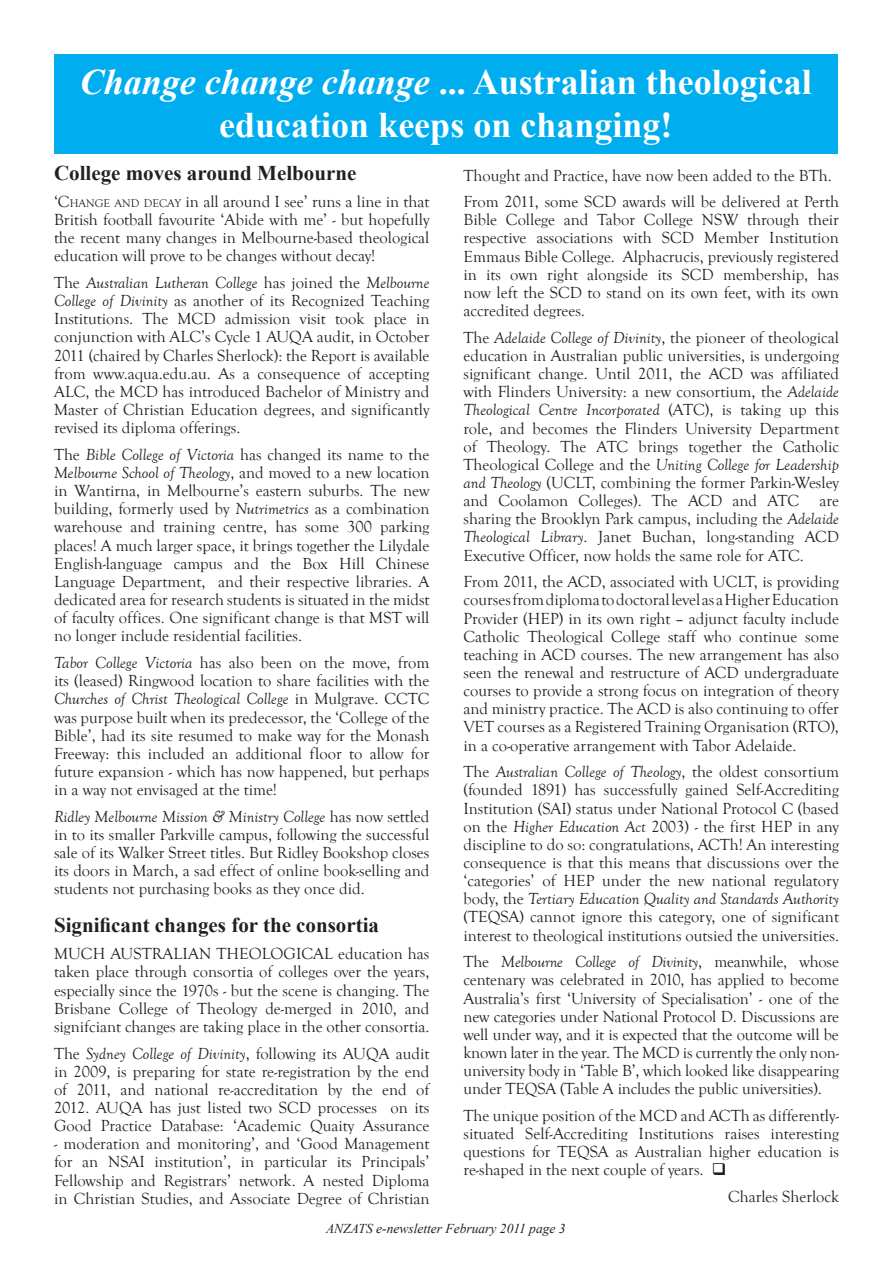
<style>
.page{position:relative;width:893px;height:1263px;background:#fff}
.page>*{position:absolute;margin:0;border:0;box-sizing:border-box;transform-origin:0 0}
.Heading_1{font:700 36px/43.2px "Times New Roman";color:#fff;text-align:center}
.Heading_1-2{font:700 21px "Times New Roman";color:#231f20}
.Article_text{font:16.5px/18.1px "Goudy Old Style T";color:#231f20;text-align:justify}
.Article_text-2{font:16.5px "Goudy Old Style T";color:#231f20}
.t1{font:italic 13.5px "Times New Roman";color:#231f20}
.s1{font-style:italic}
.s2{font-style:inherit}
.s3{font-size:11.55px}
</style>
<div class="page">
<div style="left:54px;top:54px;width:784px;height:99px;background:#00aeef"></div>
<p class="Heading_1" style="left:80px;top:60px;width:734px"><span class="s1">Change change change</span> ... Australian theological education keeps on changing!</p>
<p class="Heading_1-2" style="left:54px;top:158px;width:304px">College moves around Melbourne</p>
<p class="Article_text" style="left:54px;top:193px;width:377px">‘<span class="s2">C</span><span class="s3">HANGE AND DECAY</span> in all around I see’ runs a line in that British football favourite ‘Abide with me’ - but hopefully the recent many changes in Melbourne-based theological education will prove to be changes without decay!</p>
<p class="Article_text" style="left:54px;top:274px;width:377px">The <span class="s1">Australian Lutheran College</span> has joined the <span class="s1">Melbourne College of Divinity</span> as another of its Recognized Teaching Institutions. The MCD admission visit took place in conjunction with ALC’s Cycle 1 AUQA audit, in October 2011 (chaired by Charles Sherlock): the Report is available from www.aqua.edu.au. As a consequence of accepting ALC, the MCD has introduced Bachelor of Ministry and Master of Christian Education degrees, and significantly revised its diploma offerings.</p>
<p class="Article_text" style="left:54px;top:446px;width:377px">The <span class="s1">Bible College of Victoria</span> has changed its name to the <span class="s1">Melbourne School of Theology</span>, and moved to a new location in Wantirna, in Melbourne’s eastern suburbs. The new building, formerly used by <span class="s1">Nutrimetrics</span> as a combination warehouse and training centre, has some 300 parking places! A much larger space, it brings together the Lilydale English-language campus and the Box Hill Chinese Language Department, and their respective libraries. A dedicated area for research students is situated in the midst of faculty offices. One significant change is that MST will no longer include residential facilities.</p>
<p class="Article_text" style="left:54px;top:654px;width:377px"><span class="s1">Tabor College Victoria</span> has also been on the move, from its (leased) Ringwood location to share facilities with the <span class="s1">Churches of Christ Theological College</span> in Mulgrave. CCTC was purpose built when its predecessor, the ‘College of the Bible’, had its site resumed to make way for the Monash Freeway: this included an additional floor to allow for future expansion - which has now happened, but perhaps in a way not envisaged at the time!</p>
<p class="Article_text" style="left:54px;top:808px;width:377px"><span class="s1">Ridley Melbourne Mission &amp; Ministry College</span> has now settled in to its smaller Parkville campus, following the successful sale of its Walker Street titles. But Ridley Bookshop closes its doors in March, a sad effect of online book-selling and students not purchasing books as they once did.</p>
<p class="Heading_1-2" style="left:54px;top:911px;width:327px">Significant changes for the consortia</p>
<p class="Article_text-2" style="left:54px;top:945px;width:185px">MUCH AUSTRALIAN THEO</p>
<p class="Article_text" style="left:463px;top:166px;width:370px">Thought and Practice, have now been added to the BTh.</p>
<p class="Article_text" style="left:463px;top:193px;width:377px">From 2011, some SCD awards will be delivered at Perth Bible College and Tabor College NSW through their respective associations with SCD Member Institution Emmaus Bible College. Alphacrucis, previously registered in its own right alongside its SCD membership, has now left the SCD to stand on its own feet, with its own accredited degrees.</p>
<p class="Article_text" style="left:463px;top:329px;width:377px">The <span class="s1">Adelaide College of Divinity</span>, the pioneer of theological education in Australian public universities, is undergoing significant change. Until 2011, the ACD was affiliated with Flinders University: a new consortium, the <span class="s1">Adelaide Theological Centre Incorporated</span> (ATC), is taking up this role, and becomes the Flinders University Department of Theology. The ATC brings together the Catholic Theological College and the <span class="s1">Uniting College for Leadership and Theology</span> (UCLT, combining the former Parkin-Wesley and Coolamon Colleges). The ACD and ATC are sharing the Brooklyn Park campus, including the <span class="s1">Adelaide Theological Library</span>. Janet Buchan, long-standing ACD Executive Officer, now holds the same role for ATC.</p>
<p class="Article_text" style="left:463px;top:573px;width:377px">From 2011, the ACD, associated with UCLT, is providing coursesfromdiplomatodoctorallevelasaHigherEducation Provider (HEP) in its own right – adjunct faculty include Catholic Theological College staff who continue some teaching in ACD courses. The new arrangement has also seen the renewal and restructure of ACD undergraduate courses to provide a strong focus on integration of theory and ministry practice. The ACD is also continuing to offer VET courses as a Registered Training Organisation (RTO), in a co-operative arrangement with Tabor Adelaide.</p>
<p class="Article_text" style="left:463px;top:763px;width:377px">The <span class="s1">Australian College of Theology</span>, the oldest consortium (founded 1891) has successfully gained Self-Accrediting Institution (SAI) status under National Protocol C (based on the <span class="s1">Higher Education Act</span> 2003) - the first HEP in any discipline to do so: congratulations, ACTh! An interesting consequence is that this means that discussions over the ‘categories’ of HEP under the new national regulatory body, the <span class="s1">Tertiary Education Quality and Standards Authority </span>(TEQSA) cannot ignore this category, one of significant interest to theological institutions outsied the universities.</p>
<p class="Article_text" style="left:463px;top:953px;width:377px">The <span class="s1">Melbourne College of Divinity</span>, meanwhile, whose centenary was celebrated in 2010, has applied to become Australia’s first ‘University of Specialisation’ - one of the new categories under National Protocol D. Discussions are well under way, and it is expected that the outcome will be known later in the year. The MCD is currently the only non&shy;university body in ‘Table B’, which looked like disappearing under TEQSA (Table A includes the public universities).</p>
<p class="Article_text" style="left:463px;top:1107px;width:377px">The unique position of the MCD and ACTh as differently&shy;situated Self-Accrediting Institutions raises interesting questions for TEQSA as Australian higher education is re-shaped in the next couple of years. ❑</p>
<p class="Article_text" style="left:728px;top:1188px;width:112px">Charles Sherlock</p>
<p class="Article_text" style="left:54px;top:945px;width:377px;text-indent:208px"><span class="s2">LOGICAL</span> education has taken place through consortia of colleges over the years, especially since the 1970s - but the scene is changing. The Brisbane College of Theology de-merged in 2010, and signifciant changes are taking place in the other consortia.</p>
<p class="Article_text" style="left:54px;top:1044px;width:377px">The <span class="s1">Sydney College of Divinity</span>, following its AUQA audit in 2009, is preparing for state re-registration by the end of 2011, and national re-accreditation by the end of 2012. AUQA has just listed two SCD processes on its Good Practice Database: ‘Academic Quaity Assurance</p>
<p class="Article_text" style="left:54px;top:1135px;width:377px">- moderation and monitoring’, and ‘Good Management for an NSAI institution’, in particular its Principals’ Fellowship and Registrars’ network. A nested Diploma in Christian Studies, and Associate Degree of Christian</p>
<p class="t1" style="left:326px;top:1220px;width:241px">ANZATS e-newsletter February 2011 page 3</p>
</div>
